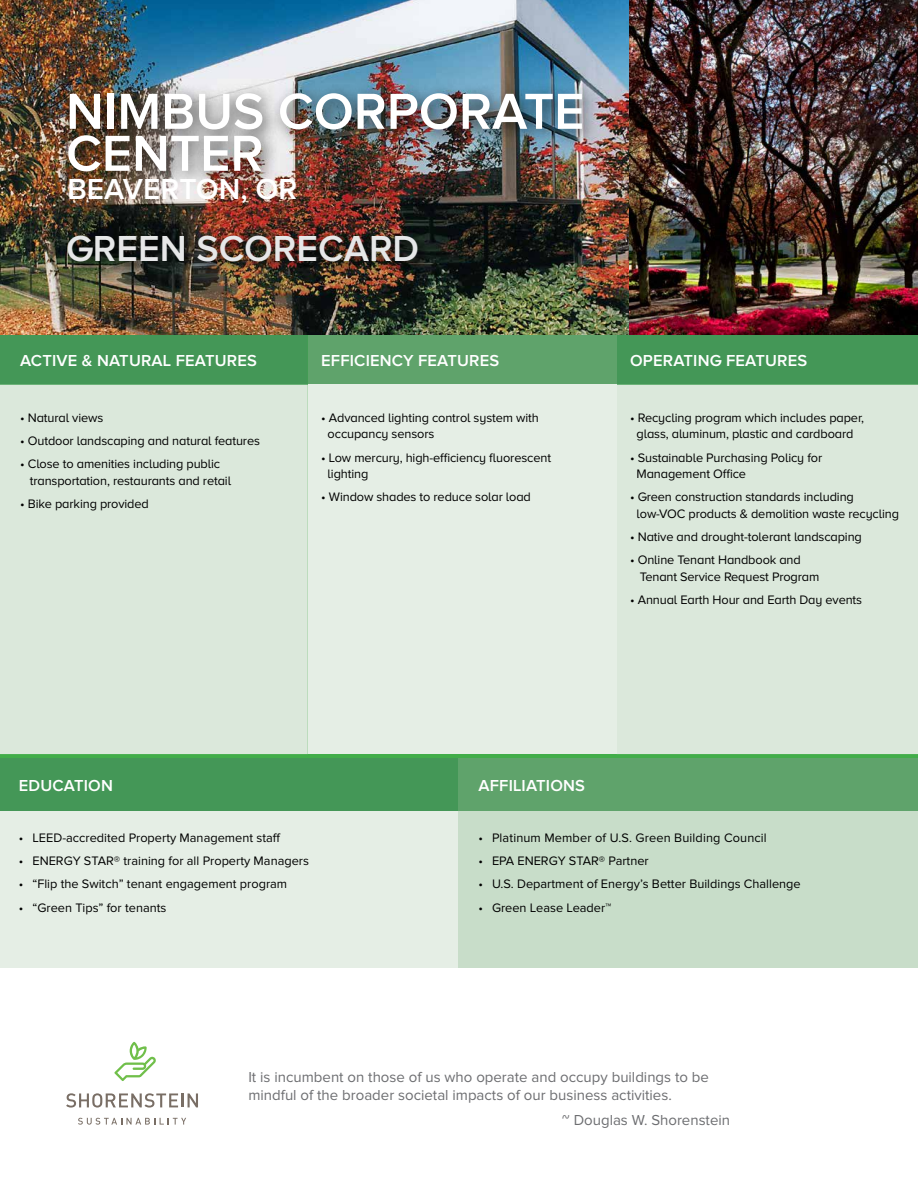
<style>
.page{position:relative;width:918px;height:1188px;background:#fff}
.page>*{position:absolute;margin:0;border:0;box-sizing:border-box;transform-origin:0 0}
.t1{font:600 52.5px/42px "Proxima Nova A";color:#fff}
.t2{font:600 37.5px "Proxima Nova A";color:#e6e7e8}
.t3{font:600 30px "Proxima Nova A";color:#fff}
.t4{font:600 16.5px "Proxima Nova A";letter-spacing:.01em;color:#fff}
.t5{font:15px/18px "Proxima Nova";color:#6d6e71}
.t6{font:12.75px/16.5px "Proxima Nova A";letter-spacing:-.01em;color:#000}
.t7{font:12.75px "Proxima Nova";color:#000}
</style>
<div class="page">
<svg style="left:78px;top:1118px;width:108px;height:7px"></svg>
<svg style="left:66px;top:1093px;width:132px;height:15px"></svg>
<svg style="left:114px;top:1042px;width:42px;height:39px"></svg>
<div style="left:0;top:335px;width:918px;height:50px;background:#449757"></div>
<div style="left:308px;top:335px;width:309px;height:50px;background:#5fa36b"></div>
<div style="left:0;top:385px;width:918px;height:369px;background:#dbe8db"></div>
<div style="left:308px;top:385px;width:309px;height:369px;background:#e5eee5"></div>
<img style="left:0;top:0;width:918px;height:335px">
<div style="left:65px;top:233px;width:365px;height:41px;background:#000;opacity:.75"></div>
<div style="left:57px;top:82px;width:545px;height:110px;background:#000;opacity:.75"></div>
<div style="left:0;top:758px;width:458px;height:54px;background:#449757"></div>
<div style="left:458px;top:758px;width:460px;height:54px;background:#5fa36b"></div>
<div style="left:0;top:812px;width:458px;height:156px;background:#e5eee5"></div>
<div style="left:458px;top:812px;width:460px;height:156px;background:#c8ddc9"></div>
<h1 class="t1" style="left:66px;top:89px;width:520px">NIMBUS CORPORATE<br>CENTER</h1>
<h3 class="t3" style="left:67px;top:172px;width:231px">BEAVERTON, OR</h3>
<h2 class="t2" style="left:66px;top:227px;width:355px">GREEN SCORECARD</h2>
<p class="t4" style="left:20px;top:352px;width:238px">ACTIVE &amp; NATURAL FEATURES</p>
<p class="t4" style="left:321px;top:352px;width:179px">EFFICIENCY FEATURES</p>
<p class="t4" style="left:630px;top:352px;width:179px">OPERATING FEATURES</p>
<p class="t6" style="left:20px;top:409px;width:85px">• Natural views</p>
<p class="t6" style="left:20px;top:432px;width:241px">• Outdoor landscaping and natural features</p>
<p class="t6" style="left:30px;top:456px;width:203px;text-indent:-10px">• Close to amenities including public transportation, restaurants and retail</p>
<p class="t6" style="left:20px;top:495px;width:130px">• Bike parking provided</p>
<p class="t6" style="left:328px;top:409px;width:213px;text-indent:-6px">• Advanced lighting control system with occupancy sensors</p>
<p class="t6" style="left:328px;top:449px;width:225px;text-indent:-6px">• Low mercury, high-efficiency fluorescent lighting</p>
<p class="t6" style="left:321px;top:489px;width:211px">• Window shades to reduce solar load</p>
<p class="t6" style="left:630px;top:409px;width:235px;text-align:center">• Recycling program which includes paper, glass, aluminum, plastic and cardboard</p>
<p class="t6" style="left:637px;top:449px;width:187px;text-indent:-6px">• Sustainable Purchasing Policy for<br>Management Office</p>
<p class="t6" style="left:637px;top:489px;width:264px;text-indent:-6px">• Green construction standards including low-VOC products &amp; demolition waste recycling</p>
<p class="t6" style="left:630px;top:528px;width:233px">• Native and drought-tolerant landscaping</p>
<p class="t6" style="left:640px;top:552px;width:181px;text-indent:-10px">• Online Tenant Handbook and<br>Tenant Service Request Program</p>
<p class="t6" style="left:630px;top:591px;width:234px">• Annual Earth Hour and Earth Day events</p>
<p class="t4" style="left:19px;top:776px;width:96px">EDUCATION</p>
<p class="t4" style="left:479px;top:776px;width:108px">AFFILIATIONS</p>
<p class="t7" style="left:19px;top:830px;width:263px">• LEED-accredited Property Management staff</p>
<p class="t7" style="left:19px;top:854px;width:292px">• ENERGY STAR® training for all Property Managers</p>
<p class="t7" style="left:19px;top:877px;width:270px">• “Flip the Switch” tenant engagement program</p>
<p class="t7" style="left:19px;top:900px;width:149px">• “Green Tips” for tenants</p>
<p class="t7" style="left:479px;top:830px;width:290px">• Platinum Member of U.S. Green Building Council</p>
<p class="t7" style="left:479px;top:854px;width:172px">• EPA ENERGY STAR® Partner</p>
<p class="t7" style="left:479px;top:877px;width:324px">• U.S. Department of Energy’s Better Buildings Challenge</p>
<p class="t7" style="left:479px;top:900px;width:134px">• Green Lease Leader™</p>
<p class="t5" style="left:248px;top:1068px;width:462px">It is incumbent on those of us who operate and occupy buildings to be mindful of the broader societal impacts of our business activities.</p>
<p class="t5" style="left:562px;top:1111px;width:169px">~ Douglas W. Shorenstein</p>
</div>
